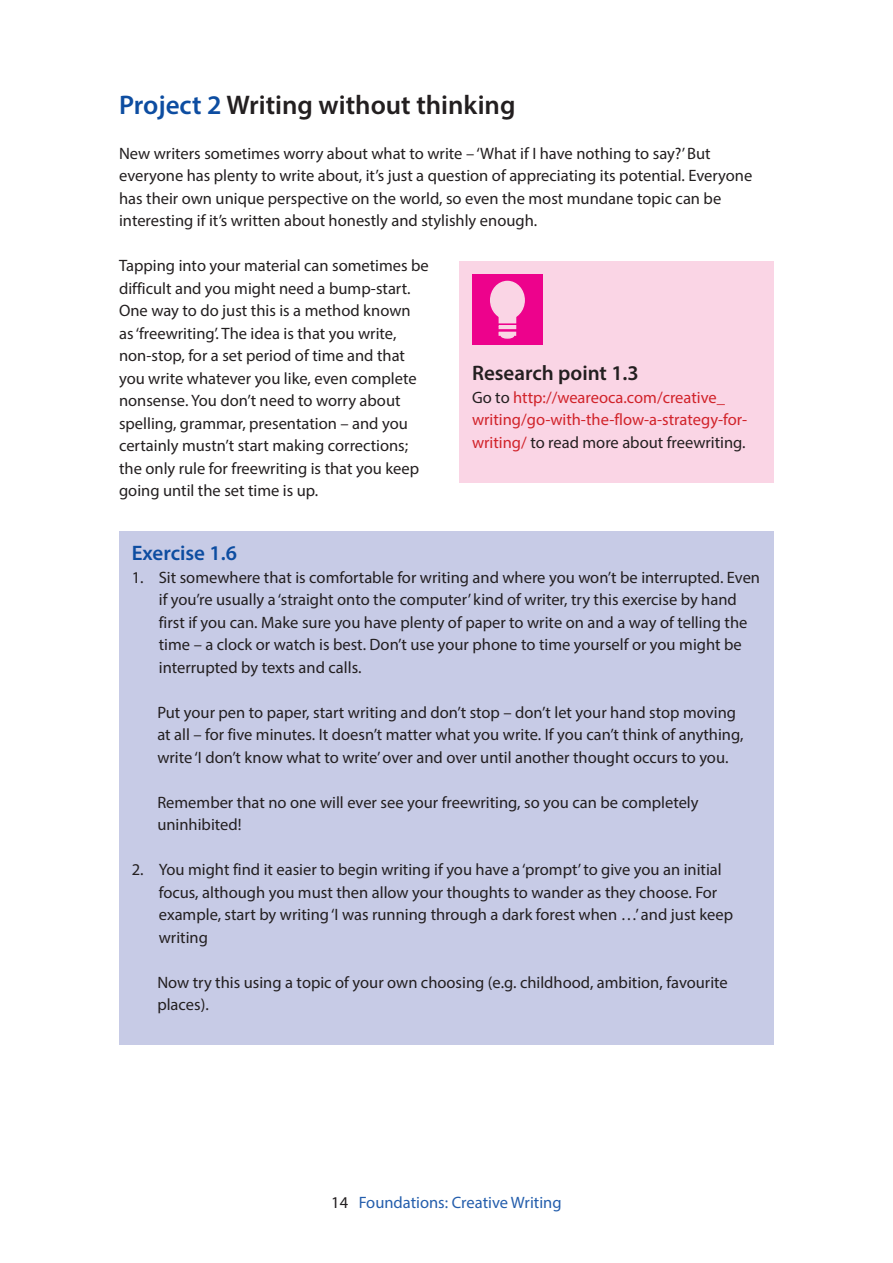
<style>
.page{position:relative;width:893px;height:1263px;background:#fff}
.page>*{position:absolute;margin:0;border:0;box-sizing:border-box;transform-origin:0 0}
.t1{font:600 27px "Myriad Pro";color:#231f20}
.t2{font:600 21px "Myriad Pro";color:#231f20}
.t3{font:600 21px "Myriad Pro";color:#0d4da1}
.t4{font:16.5px/22.5px "Myriad Pro";color:#231f20}
.t5{font:16.5px/22.5px "Myriad Pro";color:#d1232a}
.t6{font:16.5px "Myriad Pro";color:#245eac}
.s1{color:#0d4da1}
.s2{color:#231f20}
</style>
<div class="page">
<div style="left:459px;top:261px;width:315px;height:222px;background:#fad5e5"></div>
<div style="left:472px;top:274px;width:71px;height:71px;background:#ed028c"></div>
<div style="left:491px;top:281px;width:33px;height:38px;background:#fad5e5;border-radius:50%"></div>
<div style="left:490px;top:281px;width:35px;height:39px;border:2px solid #fad5e5;border-radius:50%"></div>
<div style="left:501px;top:333px;width:13px;height:6px;border:2px solid #fad5e5;border-radius:50%"></div>
<svg style="left:497px;top:314px;width:20px;height:23px"></svg>
<div style="left:119px;top:531px;width:655px;height:514px;background:#c7cbe6"></div>
<h1 class="t1" style="left:119px;top:88px;width:398px"><span class="s1">Project 2</span> Writing without thinking</h1>
<p class="t4" style="left:119px;top:142px;width:635px">New writers sometimes worry about what to write – ‘What if I have nothing to say?’ But everyone has plenty to write about, it’s just a question of appreciating its potential. Everyone has their own unique perspective on the world, so even the most mundane topic can be interesting if it’s written about honestly and stylishly enough.</p>
<p class="t4" style="left:119px;top:254px;width:311px">Tapping into your material can sometimes be difficult and you might need a bump-start.<br>One way to do just this is a method known as ‘freewriting’. The idea is that you write, non-stop, for a set period of time and that you write whatever you like, even complete nonsense. You don’t need to worry about spelling, grammar, presentation – and you certainly mustn’t start making corrections; the only rule for freewriting is that you keep going until the set time is up.</p>
<p class="t2" style="left:472px;top:360px;width:168px">Research point 1.3</p>
<p class="t5" style="left:472px;top:385px;width:277px"><span class="s2">Go to</span> http://weareoca.com/creative_ writing/go-with-the-flow-a-strategy-for&shy;writing/ <span class="s2">to read more about freewriting.</span></p>
<p class="t3" style="left:132px;top:540px;width:107px">Exercise 1.6</p>
<p class="t4" style="left:159px;top:565px;width:603px;text-indent:-27px">1. Sit somewhere that is comfortable for writing and where you won’t be interrupted. Even if you’re usually a ‘straight onto the computer’ kind of writer, try this exercise by hand first if you can. Make sure you have plenty of paper to write on and a way of telling the time – a clock or watch is best. Don’t use your phone to time yourself or you might be interrupted by texts and calls.</p>
<p class="t4" style="left:157px;top:700px;width:588px">Put your pen to paper, start writing and don’t stop – don’t let your hand stop moving at all – for five minutes. It doesn’t matter what you write. If you can’t think of anything, write ‘I don’t know what to write’ over and over until another thought occurs to you.</p>
<p class="t4" style="left:157px;top:790px;width:543px">Remember that no one will ever see your freewriting, so you can be completely uninhibited!</p>
<p class="t4" style="left:159px;top:858px;width:576px;text-indent:-27px">2. You might find it easier to begin writing if you have a ‘prompt’ to give you an initial focus, although you must then allow your thoughts to wander as they choose. For example, start by writing ‘I was running through a dark forest when …’ and just keep writing</p>
<p class="t4" style="left:157px;top:971px;width:572px">Now try this using a topic of your own choosing (e.g. childhood, ambition, favourite places).</p>
<p class="t6" style="left:331px;top:1193px;width:232px"><span class="s2">14</span> Foundations: Creative Writing</p>
</div>
